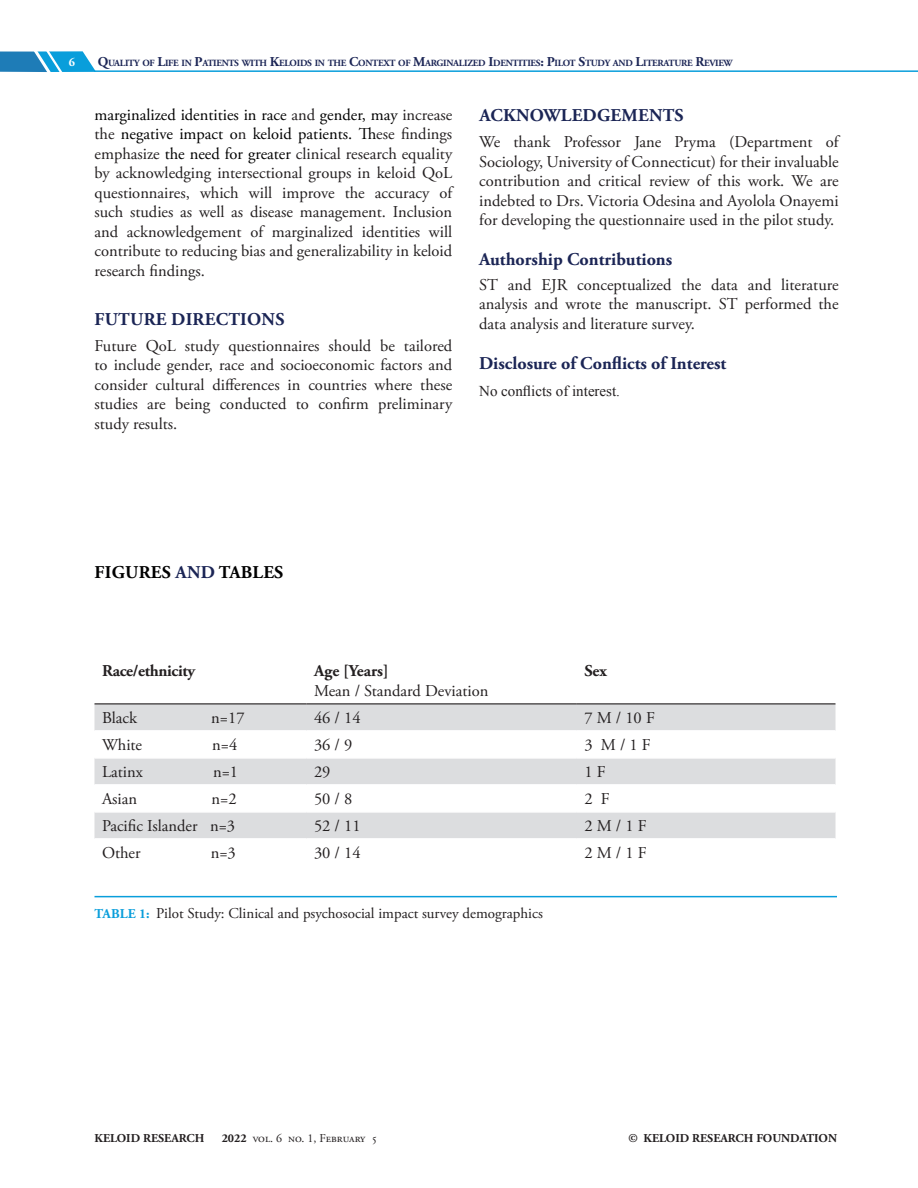
<style>
.page{position:relative;width:918px;height:1188px;background:#fff}
.page>*{position:absolute;margin:0;border:0;box-sizing:border-box;transform-origin:0 0}
.t1{font:700 18px "Adobe Garamond Pro";color:#1b2555}
.t2{font:700 18px "Adobe Garamond Pro";letter-spacing:.015em;color:#000001}
.t3{font:16.5px/19.5px "Adobe Garamond Pro";color:#231f20;text-align:justify}
.t4{font:700 16.5px "Adobe Garamond Pro";letter-spacing:-.02em;color:#231f20}
.t5{font:700 16.5px "Adobe Garamond Pro";color:#231f20}
.t6{font:15px "Adobe Garamond Pro";color:#231f20}
.t7{font:15px "Times New Roman";color:#231f20}
.t8{font:700 12px "Adobe Garamond Pro";color:#231f20}
.t9{font:12px "Adobe Garamond Pro";letter-spacing:-.005em;color:#231f20}
.t10{font:700 12px "Adobe Garamond Pro";color:#fff}
.t11{font:700 9.45px "Adobe Garamond Pro";letter-spacing:-.03em;color:#1b2555}
.s1{font-size:13.5px}
.s2{color:#000001}
.s3{color:#1b2555}
.s4{font-weight:700;font-size:13.5px;color:#099edb}
.s5{font-weight:700}
</style>
<div class="page">
<svg style="left:0;top:51px;width:95px;height:21px;background:#369ed1"></svg>
<hr style="left:94px;top:70px;width:824px;height:2px;background:#099edb">
<hr style="left:94px;top:896px;width:743px;height:1px;background:#099edb">
<svg style="left:94px;top:704px;width:742px;height:134px;fill:#dcdddf"></svg>
<hr style="left:94px;top:730px;width:213px;height:2px;background:#fff">
<hr style="left:307px;top:730px;width:270px;height:2px;background:#fff">
<hr style="left:577px;top:730px;width:259px;height:2px;background:#fff">
<hr style="left:94px;top:757px;width:213px;height:2px;background:#fff">
<hr style="left:307px;top:757px;width:270px;height:2px;background:#fff">
<hr style="left:577px;top:757px;width:259px;height:2px;background:#fff">
<hr style="left:94px;top:784px;width:213px;height:2px;background:#fff">
<hr style="left:307px;top:784px;width:270px;height:2px;background:#fff">
<hr style="left:577px;top:784px;width:259px;height:2px;background:#fff">
<hr style="left:94px;top:811px;width:213px;height:2px;background:#fff">
<hr style="left:307px;top:811px;width:270px;height:2px;background:#fff">
<hr style="left:577px;top:811px;width:259px;height:2px;background:#fff">
<hr style="left:94px;top:703px;width:213px;height:1px;background:#231f20">
<hr style="left:307px;top:703px;width:270px;height:1px;background:#231f20">
<hr style="left:577px;top:703px;width:259px;height:1px;background:#231f20">
<p class="t10" style="left:69px;top:55px;width:8px">6</p>
<p class="t11" style="left:98px;top:58px;width:636px"><span class="s1">Q</span>UALITY OF <span class="s1">L</span>IFE IN <span class="s1">P</span>ATIENTS WITH <span class="s1">K</span>ELOIDS IN THE <span class="s1">C</span>ONTEXT OF <span class="s1">M</span>ARGINALIZED <span class="s1">I</span>DENTITIES<span class="s1">: P</span>ILOT <span class="s1">S</span>TUDY AND <span class="s1">L</span>ITERATURE <span class="s1">R</span>EVIEW</p>
<p class="t1" style="left:479px;top:105px;width:206px">ACKNOWLEDGEMENTS</p>
<p class="t3" style="left:479px;top:133px;width:361px">We thank Professor Jane Pryma (Department of Sociology, University of Connecticut) for their invaluable contribution and critical review of this work. We are indebted to Drs. Victoria Odesina and Ayolola Onayemi for developing the questionnaire used in the pilot study.</p>
<p class="t1" style="left:479px;top:249px;width:195px">Authorship Contributions</p>
<p class="t3" style="left:479px;top:276px;width:361px">ST and EJR conceptualized the data and literature analysis and wrote the manuscript. ST performed the data analysis and literature survey.</p>
<p class="t1" style="left:479px;top:353px;width:249px">Disclosure of Conflicts of Interest</p>
<p class="t7" style="left:479px;top:381px;width:142px">No conflicts of interest.</p>
<p class="t3" style="left:94px;top:106px;width:359px"><span class="s2">marginalized identities in race</span> and <span class="s2">gender, may</span> increase the <span class="s2">negative impact o</span>n <span class="s2">keloid patients. Th</span>ese findings emphasize <span class="s2">the need for greater</span> clinical research equality by acknowledging intersectional groups in keloid QoL questionnaires, which will improve the accuracy of such studies as well as disease management. Inclusion and acknowledgement of marginalized identities will contribute to reducing bias and generalizability in keloid research findings.</p>
<p class="t1" style="left:95px;top:308px;width:191px">FUTURE DIRECTIONS</p>
<p class="t3" style="left:94px;top:336px;width:359px">Future QoL study questionnaires should be tailored to include gender, race and socioeconomic factors and consider cultural differences in countries where these studies are being conducted to confirm preliminary study results.</p>
<p class="t2" style="left:95px;top:562px;width:190px">FIGURES <span class="s3">AND</span> TABLES</p>
<p class="t4" style="left:102px;top:661px;width:95px">Race/ethnicity</p>
<p class="t5" style="left:314px;top:661px;width:76px">Age [Years]</p>
<p class="t3" style="left:314px;top:681px;width:176px">Mean / Standard Deviation</p>
<p class="t4" style="left:584px;top:661px;width:24px">Sex</p>
<p class="t3" style="left:102px;top:709px;width:37px">Black</p>
<p class="t3" style="left:211px;top:709px;width:35px">n=17</p>
<p class="t3" style="left:314px;top:709px;width:48px">46 / 14</p>
<p class="t3" style="left:584px;top:709px;width:72px">7 M / 10 F</p>
<p class="t3" style="left:102px;top:736px;width:42px">White</p>
<p class="t3" style="left:212px;top:736px;width:27px">n=4</p>
<p class="t3" style="left:314px;top:736px;width:40px">36 / 9</p>
<p class="t3" style="left:584px;top:736px;width:68px">3 M / 1 F</p>
<p class="t3" style="left:102px;top:763px;width:42px">Latinx</p>
<p class="t3" style="left:213px;top:763px;width:27px">n=1</p>
<p class="t3" style="left:314px;top:763px;width:18px">29</p>
<p class="t3" style="left:584px;top:763px;width:23px">1 F</p>
<p class="t3" style="left:102px;top:790px;width:37px">Asian</p>
<p class="t3" style="left:211px;top:790px;width:27px">n=2</p>
<p class="t3" style="left:314px;top:790px;width:40px">50 / 8</p>
<p class="t3" style="left:584px;top:790px;width:27px">2 F</p>
<p class="t3" style="left:102px;top:817px;width:135px">Pacific Islander n=3</p>
<p class="t3" style="left:314px;top:817px;width:48px">52 / 11</p>
<p class="t3" style="left:584px;top:817px;width:64px">2 M / 1 F</p>
<p class="t3" style="left:102px;top:844px;width:40px">Other</p>
<p class="t3" style="left:211px;top:844px;width:27px">n=3</p>
<p class="t3" style="left:314px;top:844px;width:48px">30 / 14</p>
<p class="t3" style="left:584px;top:844px;width:64px">2 M / 1 F</p>
<p class="t6" style="left:95px;top:904px;width:450px"><span class="s4">TABLE 1:</span> Pilot Study: Clinical and psychosocial impact survey demographics</p>
<p class="t8" style="left:94px;top:1131px;width:111px">KELOID RESEARCH</p>
<p class="t9" style="left:222px;top:1131px;width:157px"><span class="s5">2022</span> vol. 6 no. 1, February 5</p>
<p class="t8" style="left:628px;top:1131px;width:210px">© KELOID RESEARCH FOUNDATION</p>
</div>
